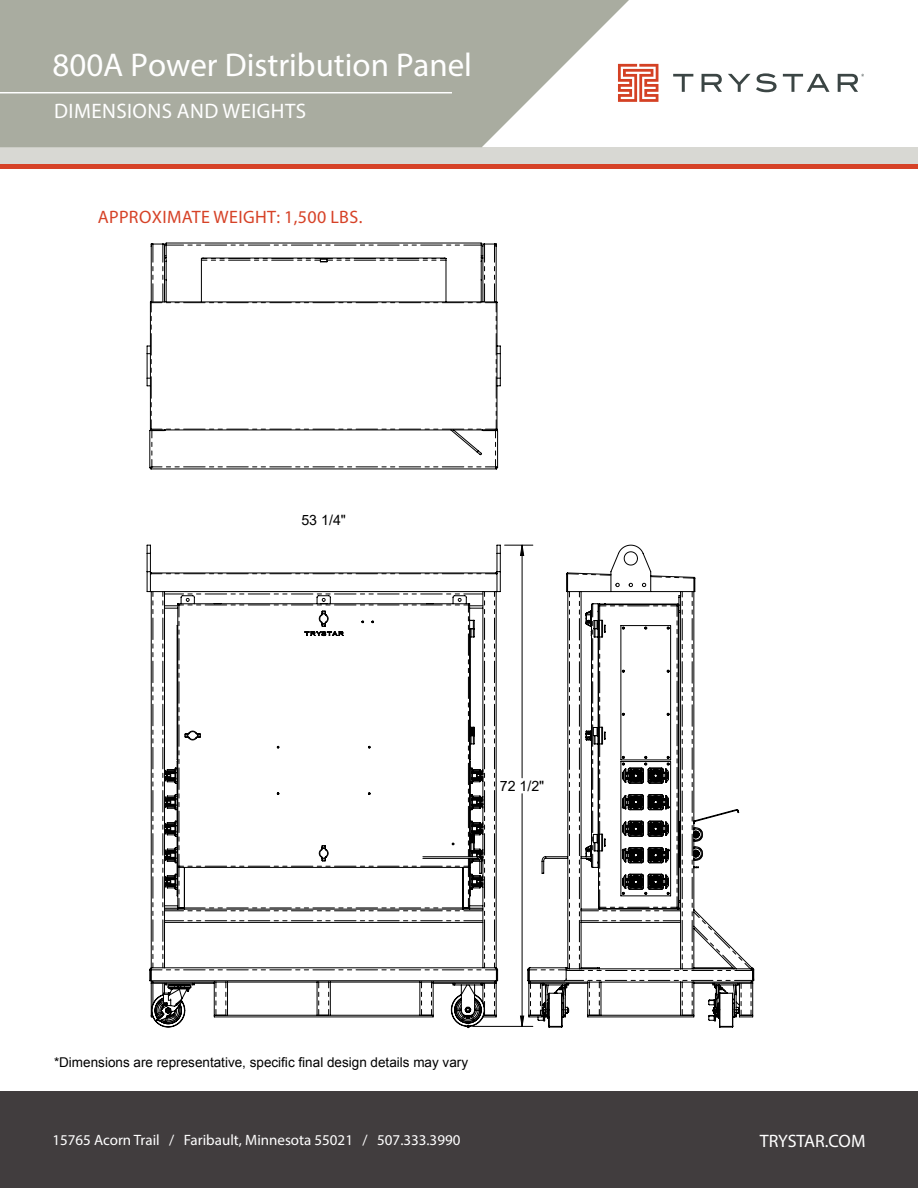
<style>
.page{position:relative;width:918px;height:1188px;background:#fff}
.page>*{position:absolute;margin:0;border:0;box-sizing:border-box;transform-origin:0 0}
.t1{font:33px "Myriad Pro";color:#fff}
.t2{font:21px "Myriad Pro";letter-spacing:.02em;color:#fff}
.t3{font:18px "Myriad Pro";letter-spacing:.02em;color:#d64227}
.t4{font:18px "Myriad Pro";letter-spacing:-.005em;color:#fff}
.t5{font:15px "Myriad Pro";color:#fff}
.t6{font:14.25px "Arial";color:#000}
.t7{font:13.5px "Arial";color:#000}
</style>
<div class="page">
<div style="left:0;top:159px;width:918px;height:10px;background:#d64227"></div>
<div style="left:0;top:147px;width:918px;height:17px;background:#d8d8d3"></div>
<svg style="left:673px;top:74px;width:20px;height:18px"></svg>
<svg style="left:702px;top:74px;width:20px;height:18px"></svg>
<svg style="left:728px;top:73px;width:49px;height:19px"></svg>
<svg style="left:783px;top:74px;width:47px;height:18px"></svg>
<svg style="left:838px;top:74px;width:26px;height:18px"></svg>
<svg style="left:643px;top:64px;width:15px;height:38px"></svg>
<div style="left:0;top:1091px;width:918px;height:97px;background:#413d3e"></div>
<svg style="left:0;top:0;width:643px;height:147px;background:#b4b6ab"></svg>
<hr style="left:0;top:92px;width:452px;height:1px;background:#fff">
<svg style="left:147px;top:244px;width:353px;height:224px"></svg>
<svg style="left:147px;top:545px;width:607px;height:483px"></svg>
<h1 class="t1" style="left:53px;top:45px;width:421px">800A Power Distribution Panel</h1>
<h2 class="t2" style="left:54px;top:98px;width:253px">DIMENSIONS AND WEIGHTS</h2>
<h3 class="t3" style="left:98px;top:206px;width:266px">APPROXIMATE WEIGHT: 1,500 LBS.</h3>
<p class="t6" style="left:301px;top:511px;width:46px">53 1/4"</p>
<p class="t6" style="left:500px;top:776px;width:46px">72 1/2"</p>
<p class="t7" style="left:54px;top:1054px;width:416px">*Dimensions are representative, specific final design details may vary</p>
<p class="t5" style="left:52px;top:1131px;width:409px">15765 Acorn Trail / Faribault, Minnesota 55021 / 507.333.3990</p>
<h3 class="t4" style="left:760px;top:1130px;width:107px">TRYSTAR.COM</h3>
</div>
